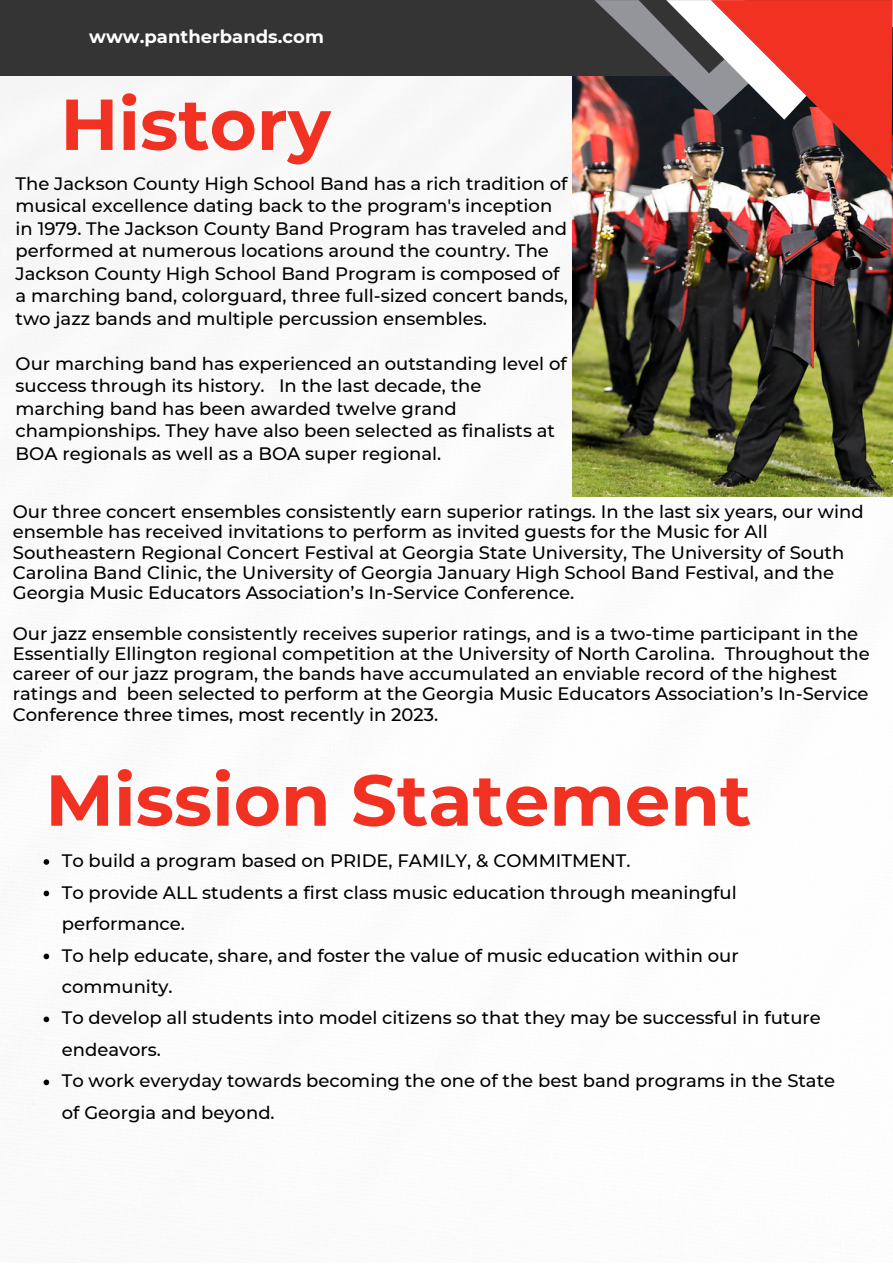
<style>
.page{position:relative;width:893px;height:1264px;background:#fff}
.page>*{position:absolute;margin:0;border:0;box-sizing:border-box;transform-origin:0 0}
.t1{font:700 72px "Montserrat";color:#f13223}
.t2{font:500 18px/22.5px "Montserrat";color:#000}
.t3{font:700 18px "Montserrat";color:#fff}
</style>
<div class="page">
<img style="left:572px;top:75px;width:320px;height:422px">
<div style="left:0;top:0;width:891px;height:75px;background:#343434"></div>
<svg style="left:594px;top:0;width:298px;height:181px;background:#9b514c"></svg>
<svg style="left:44px;top:859px;width:5px;height:5px"></svg>
<svg style="left:44px;top:890px;width:5px;height:6px"></svg>
<svg style="left:44px;top:953px;width:5px;height:6px"></svg>
<svg style="left:44px;top:1016px;width:5px;height:6px"></svg>
<svg style="left:44px;top:1079px;width:5px;height:6px"></svg>
<p class="t3" style="left:89px;top:25px;width:236px">www.pantherbands.com</p>
<h1 class="t1" style="left:60px;top:80px;width:272px">History</h1>
<p class="t2" style="left:16px;top:172px;width:553px">The Jackson County High School Band has a rich tradition of musical excellence dating back to the program's inception in 1979. The Jackson County Band Program has traveled and performed at numerous locations around the country. The Jackson County High School Band Program is composed of a marching band, colorguard, three full-sized concert bands, two jazz bands and multiple percussion ensembles.</p>
<p class="t2" style="left:16px;top:352px;width:552px">Our marching band has experienced an outstanding level of success through its history. In the last decade, the marching band has been awarded twelve grand championships. They have also been selected as finalists at BOA regionals as well as a BOA super regional.</p>
<p class="t2" style="left:13px;top:501px;width:852px;line-height:20.2px">Our three concert ensembles consistently earn superior ratings. In the last six years, our wind ensemble has received invitations to perform as invited guests for the Music for All Southeastern Regional Concert Festival at Georgia State University, The University of South Carolina Band Clinic, the University of Georgia January High School Band Festival, and the Georgia Music Educators Association’s In-Service Conference.</p>
<p class="t2" style="left:13px;top:623px;width:858px;line-height:20.2px">Our jazz ensemble consistently receives superior ratings, and is a two-time participant in the Essentially Ellington regional competition at the University of North Carolina. Throughout the career of our jazz program, the bands have accumulated an enviable record of the highest ratings and been selected to perform at the Georgia Music Educators Association’s In-Service Conference three times, most recently in 2023.</p>
<h1 class="t1" style="left:45px;top:756px;width:707px">Mission Statement</h1>
<p class="t2" style="left:62px;top:844px;width:774px;line-height:31.5px">To build a program based on PRIDE, FAMILY, &amp; COMMITMENT.<br>To provide ALL students a first class music education through meaningful performance.<br>To help educate, share, and foster the value of music education within our community.<br>To develop all students into model citizens so that they may be successful in future endeavors.<br>To work everyday towards becoming the one of the best band programs in the State of Georgia and beyond.</p>
</div>
